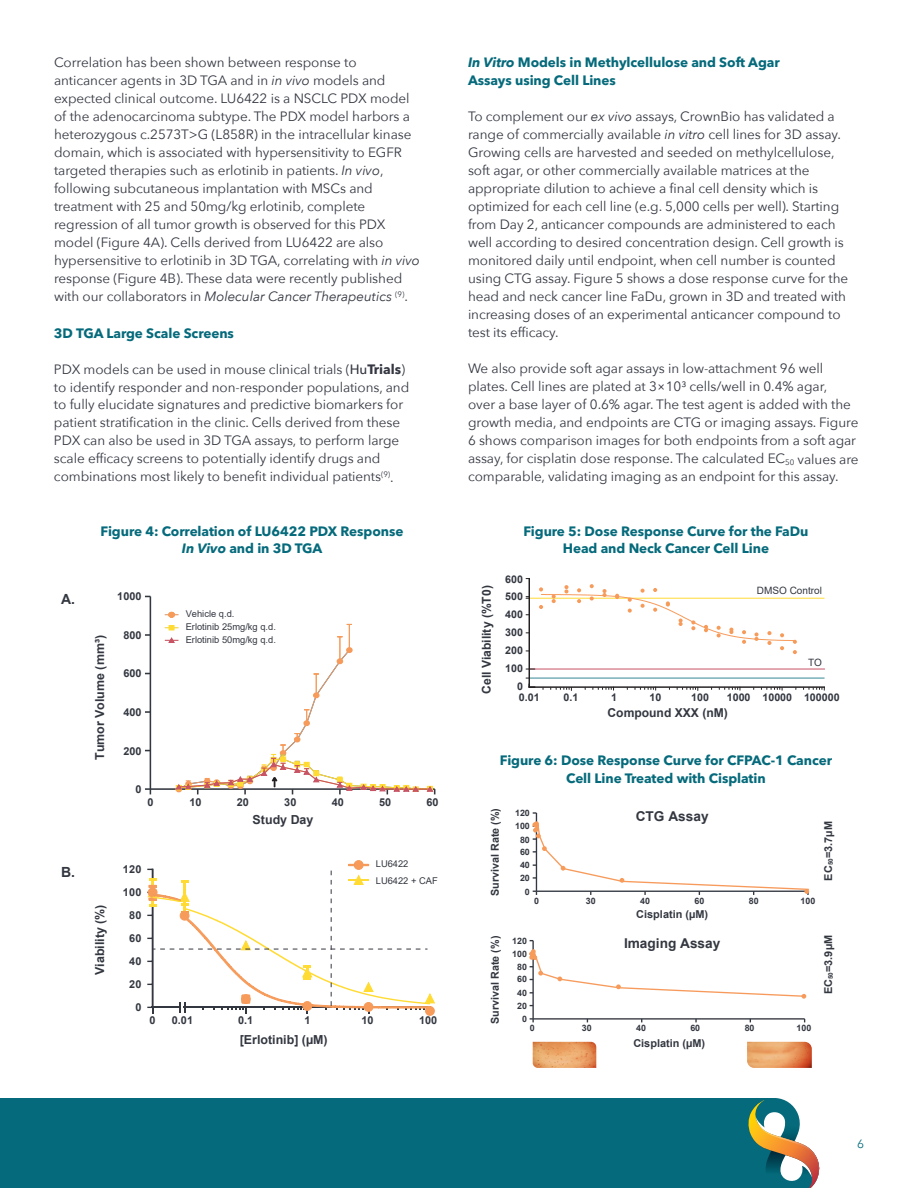
<style>
.page{position:relative;width:918px;height:1188px;background:#fff}
.page>*{position:absolute;margin:0;border:0;box-sizing:border-box;transform-origin:0 0}
.t1{font:700 13.95px "Arial";color:#333740}
.t2{font:13.5px/18px "Avenir Next";letter-spacing:-.005em;color:#343741}
.t3{font:700 13.5px/18px "Avenir Next LT Pro";letter-spacing:-.005em;color:#056a7b;text-align:center}
.t4{font:700 13.5px "Arial";color:#333740}
.t5{font:700 12.45px "Arial";color:#333740}
.t6{font:700 12.15px "Arial";color:#333740}
.t7{font:12px "Avenir Next";color:#056a7b}
.t8{font:700 10.95px "Arial";color:#333740}
.t9{font:700 10.8px "Arial";color:#333740}
.t10{font:700 10.65px/17.9px "Arial";color:#333740;text-align:right}
.t11{font:10.05px "Arial";color:#333740}
.t12{font:9.3px/12.5px "Arial";color:#333740}
.t13{font:700 8.85px/13px "Arial";color:#333740;text-align:right}
.s1{font-style:italic}
.s2{font-weight:500}
.s3{font-family:"Avenir Next LT Pro";font-weight:700}
.s4{font-family:"Avenir Next";font-style:italic}
</style>
<div class="page">
<div style="left:0;top:1098px;width:747px;height:90px;background:#056a7b"></div>
<svg style="left:747px;top:1098px;width:73px;height:90px"></svg>
<hr style="left:150px;top:788px;width:285px;height:2px;background:#333740">
<hr style="left:150px;top:596px;width:1px;height:193px;background:#333740">
<svg style="left:145px;top:788px;width:6px;height:6px"></svg>
<svg style="left:165px;top:624px;width:270px;height:170px"></svg>
<div style="left:168px;top:612px;width:7px;height:6px;background:#f79b5b;border:2px solid #f79b5b;border-radius:50%"></div>
<svg style="left:165px;top:613px;width:13px;height:4px"></svg>
<div style="left:425px;top:1007px;width:9px;height:8px;border:1px solid #f79b5b;border-radius:50%"></div>
<div style="left:349px;top:864px;width:20px;height:2px;border:1px solid #f79b5b"></div>
<svg style="left:147px;top:869px;width:288px;height:145px"></svg>
<div style="left:354px;top:861px;width:9px;height:8px;background:#f79b5b;border:1px solid #f79b5b;border-radius:50%"></div>
<hr style="left:529px;top:678px;width:296px;height:1px;background:#378895">
<hr style="left:530px;top:669px;width:295px;height:1px;background:#c75365">
<hr style="left:529px;top:598px;width:296px;height:1px;background:#ffdb33">
<hr style="left:529px;top:686px;width:295px;height:2px;background:#231f20">
<svg style="left:550px;top:687px;width:22px;height:4px"></svg>
<svg style="left:592px;top:687px;width:22px;height:3px"></svg>
<svg style="left:635px;top:687px;width:21px;height:3px"></svg>
<svg style="left:677px;top:687px;width:21px;height:4px"></svg>
<svg style="left:719px;top:687px;width:22px;height:3px"></svg>
<svg style="left:761px;top:687px;width:22px;height:3px"></svg>
<svg style="left:803px;top:687px;width:22px;height:3px"></svg>
<hr style="left:529px;top:579px;width:1px;height:108px;background:#231f20">
<svg style="left:526px;top:678px;width:9px;height:10px"></svg>
<svg style="left:539px;top:584px;width:258px;height:70px"></svg>
<img style="left:533px;top:1042px;width:63px;height:26px">
<img style="left:747px;top:1042px;width:65px;height:26px">
<hr style="left:532px;top:941px;width:2px;height:78px;background:#333740">
<hr style="left:533px;top:1018px;width:272px;height:2px;background:#333740">
<svg style="left:530px;top:1018px;width:4px;height:4px"></svg>
<svg style="left:532px;top:812px;width:278px;height:83px"></svg>
<svg style="left:529px;top:948px;width:277px;height:51px"></svg>
<p class="t2" style="left:54px;top:53px;width:368px">Correlation has been shown between response to anticancer agents in 3D TGA and in <span class="s1">in vivo</span> models and expected clinical outcome. LU6422 is a NSCLC PDX model of the adenocarcinoma subtype. The PDX model harbors a heterozygous c.2573T&gt;G (L858R) in the intracellular kinase domain, which is associated with hypersensitivity to EGFR targeted therapies such as erlotinib in patients. <span class="s1">In vivo</span>, following subcutaneous implantation with MSCs and treatment with 25 and 50mg/kg erlotinib, complete regression of all tumor growth is observed for this PDX model (Figure 4A). Cells derived from LU6422 are also hypersensitive to erlotinib in 3D TGA, correlating with <span class="s1">in vivo </span>response (Figure 4B). These data were recently published with our collaborators in <span class="s1">Molecular Cancer Therapeutics</span> <sup>(9)</sup>.</p>
<p class="t3" style="left:54px;top:324px;width:181px">3D TGA Large Scale Screens</p>
<p class="t2" style="left:54px;top:359px;width:357px">PDX models can be used in mouse clinical trials (<span class="s2">Hu</span><span class="s3">Trials</span>) to identify responder and non-responder populations, and to fully elucidate signatures and predictive biomarkers for patient stratification in the clinic. Cells derived from these PDX can also be used in 3D TGA assays, to perform large scale efficacy screens to potentially identify drugs and combinations most likely to benefit individual patients<sup>(9)</sup>.</p>
<p class="t3" style="left:468px;top:54px;width:313px;text-align:left"><span class="s4">In Vitro</span> Models in Methylcellulose and Soft Agar<br>Assays using Cell Lines</p>
<p class="t2" style="left:468px;top:107px;width:382px">To complement our <span class="s1">ex vivo</span> assays, CrownBio has validated a range of commercially available <span class="s1">in vitro</span> cell lines for 3D assay.<br>Growing cells are harvested and seeded on methylcellulose, soft agar, or other commercially available matrices at the appropriate dilution to achieve a final cell density which is optimized for each cell line (e.g. 5,000 cells per well). Starting from Day 2, anticancer compounds are administered to each well according to desired concentration design. Cell growth is monitored daily until endpoint, when cell number is counted using CTG assay. Figure 5 shows a dose response curve for the head and neck cancer line FaDu, grown in 3D and treated with increasing doses of an experimental anticancer compound to test its efficacy.</p>
<p class="t2" style="left:468px;top:359px;width:392px">We also provide soft agar assays in low-attachment 96 well plates. Cell lines are plated at 3×10³ cells/well in 0.4% agar,<br>over a base layer of 0.6% agar. The test agent is added with the growth media, and endpoints are CTG or imaging assays. Figure 6 shows comparison images for both endpoints from a soft agar assay, for cisplatin dose response. The calculated EC<sub>50</sub> values are comparable, validating imaging as an endpoint for this assay.</p>
<p class="t1" style="left:61px;top:590px;width:15px">A.</p>
<p class="t1" style="left:61px;top:862px;width:15px">B.</p>
<p class="t3" style="left:101px;top:522px;width:304px">Figure 4: Correlation of LU6422 PDX Response<br><span class="s4">In Vivo</span> and in 3D TGA</p>
<p class="t3" style="left:523px;top:522px;width:287px">Figure 5: Dose Response Curve for the FaDu<br>Head and Neck Cancer Cell Line</p>
<p class="t5" style="left:91px;top:760px;width:127px;rotate:-90deg">Tumor Volume (mm³)</p>
<p class="t8" style="left:117px;top:589px;width:26px">1000</p>
<p class="t8" style="left:123px;top:627px;width:20px">800</p>
<p class="t8" style="left:123px;top:666px;width:20px">600</p>
<p class="t8" style="left:123px;top:704px;width:20px">400</p>
<p class="t8" style="left:123px;top:743px;width:20px">200</p>
<p class="t8" style="left:135px;top:782px;width:8px">0</p>
<p class="t12" style="left:186px;top:608px;width:50px">Vehicle q.d.</p>
<p class="t12" style="left:186px;top:621px;width:92px">Erlotinib 25mg/kg q.d.<br>Erlotinib 50mg/kg q.d.</p>
<p class="t8" style="left:147px;top:795px;width:8px">0</p>
<p class="t8" style="left:190px;top:795px;width:14px">10</p>
<p class="t8" style="left:237px;top:795px;width:14px">20</p>
<p class="t8" style="left:284px;top:795px;width:14px">30</p>
<p class="t8" style="left:332px;top:795px;width:14px">40</p>
<p class="t8" style="left:379px;top:795px;width:14px">50</p>
<p class="t8" style="left:426px;top:795px;width:14px">60</p>
<p class="t5" style="left:253px;top:811px;width:62px">Study Day</p>
<p class="t5" style="left:91px;top:975px;width:72px;rotate:-90deg">Viability (%)</p>
<p class="t8" style="left:123px;top:861px;width:20px">120</p>
<p class="t8" style="left:123px;top:884px;width:20px">100</p>
<p class="t8" style="left:129px;top:907px;width:14px">80</p>
<p class="t8" style="left:129px;top:930px;width:14px">60</p>
<p class="t8" style="left:129px;top:953px;width:14px">40</p>
<p class="t8" style="left:129px;top:976px;width:14px">20</p>
<p class="t8" style="left:135px;top:999px;width:8px">0</p>
<p class="t12" style="left:376px;top:856px;width:63px;line-height:16.8px">LU6422<br>LU6422 + CAF</p>
<p class="t8" style="left:150px;top:1013px;width:8px">0</p>
<p class="t8" style="left:172px;top:1013px;width:23px">0.01</p>
<p class="t8" style="left:238px;top:1013px;width:17px">0.1</p>
<p class="t8" style="left:305px;top:1013px;width:8px">1</p>
<p class="t8" style="left:362px;top:1013px;width:14px">10</p>
<p class="t8" style="left:419px;top:1013px;width:20px">100</p>
<p class="t5" style="left:240px;top:1031px;width:90px">[Erlotinib] (µM)</p>
<p class="t6" style="left:478px;top:694px;width:110px;rotate:-90deg">Cell Viability (%T0)</p>
<p class="t10" style="left:505px;top:570px;width:19px">600<br>500<br>400<br>300<br>200<br>100<br>0</p>
<p class="t10" style="left:519px;top:688px;width:22px">0.01</p>
<p class="t10" style="left:564px;top:688px;width:16px">0.1</p>
<p class="t10" style="left:611px;top:688px;width:7px">1</p>
<p class="t10" style="left:650px;top:688px;width:13px">10</p>
<p class="t10" style="left:691px;top:688px;width:19px">100</p>
<p class="t10" style="left:727px;top:688px;width:114px">1000 10000 100000</p>
<p class="t11" style="left:757px;top:584px;width:67px">DMSO Control</p>
<p class="t11" style="left:808px;top:655px;width:15px">TO</p>
<p class="t6" style="left:608px;top:704px;width:122px">Compound XXX (nM)</p>
<p class="t3" style="left:500px;top:751px;width:334px">Figure 6: Dose Response Curve for CFPAC-1 Cancer<br>Cell Line Treated with Cisplatin</p>
<p class="t9" style="left:488px;top:896px;width:89px;rotate:-90deg">Survival Rate (%)</p>
<p class="t9" style="left:488px;top:1024px;width:89px;rotate:-90deg">Survival Rate (%)</p>
<p class="t13" style="left:515px;top:807px;width:16px">120<br>100<br>80<br>60<br>40<br>20<br>0</p>
<p class="t4" style="left:636px;top:807px;width:74px">CTG Assay</p>
<p class="t13" style="left:534px;top:894px;width:6px">0</p>
<p class="t13" style="left:586px;top:894px;width:11px">30</p>
<p class="t13" style="left:640px;top:894px;width:11px">40</p>
<p class="t13" style="left:694px;top:894px;width:11px">60</p>
<p class="t13" style="left:749px;top:894px;width:11px">80</p>
<p class="t13" style="left:801px;top:894px;width:16px">100</p>
<p class="t13" style="left:512px;top:934px;width:16px">120<br>100<br>80<br>60<br>40<br>20<br>0</p>
<p class="t9" style="left:636px;top:906px;width:73px">Cisplatin (µM)</p>
<p class="t4" style="left:624px;top:934px;width:98px">Imaging Assay</p>
<p class="t13" style="left:530px;top:1022px;width:6px">0</p>
<p class="t13" style="left:582px;top:1022px;width:11px">30</p>
<p class="t13" style="left:636px;top:1022px;width:11px">40</p>
<p class="t13" style="left:690px;top:1022px;width:11px">60</p>
<p class="t13" style="left:745px;top:1022px;width:11px">80</p>
<p class="t13" style="left:797px;top:1022px;width:16px">100</p>
<p class="t9" style="left:633px;top:1035px;width:73px">Cisplatin (µM)</p>
<p class="t9" style="left:821px;top:881px;width:61px;rotate:-90deg">EC<sub>50</sub>=3.7µM</p>
<p class="t9" style="left:821px;top:994px;width:61px;rotate:-90deg">EC<sub>50</sub>=3.9µM</p>
<p class="t7" style="left:857px;top:1133px;width:8px">6</p>
</div>
